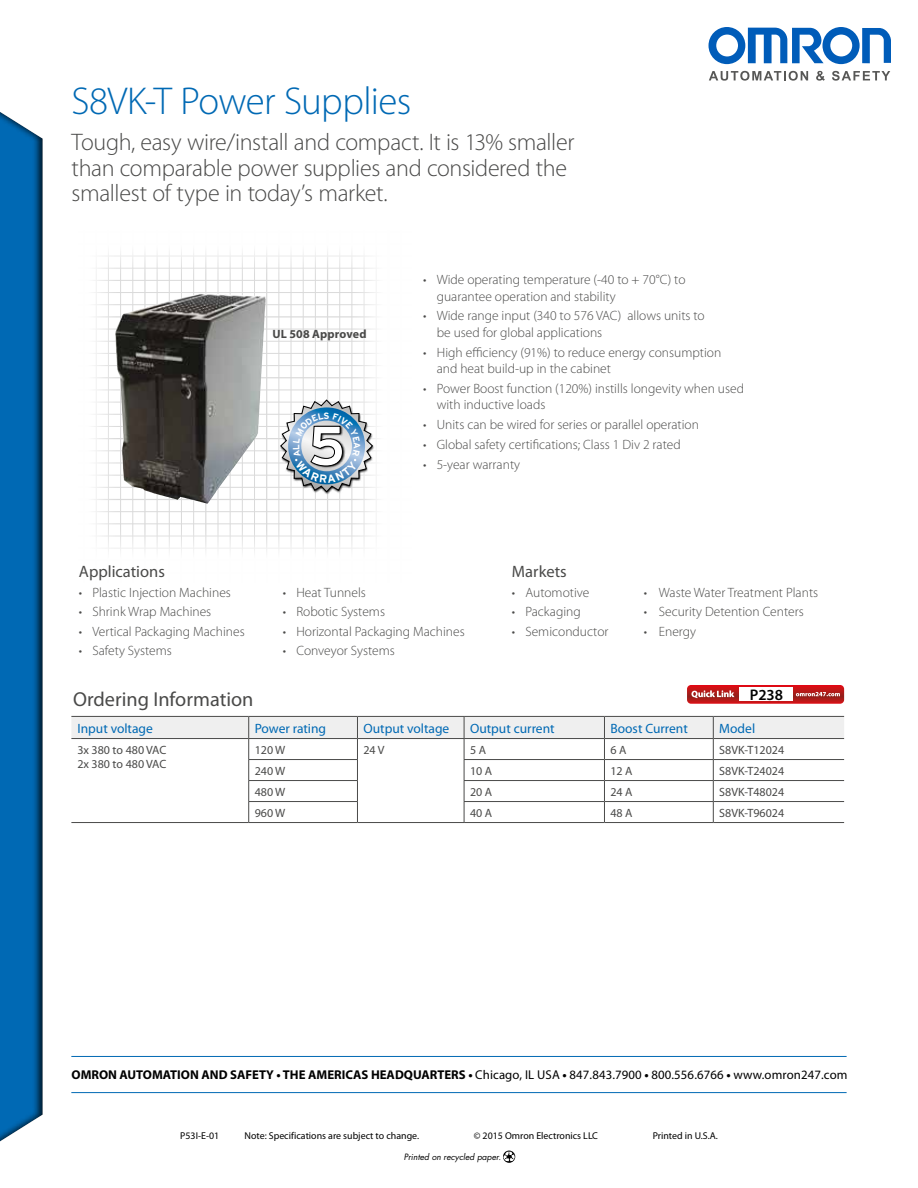
<style>
.page{position:relative;width:918px;height:1188px;background:#fff}
.page>*{position:absolute;margin:0;border:0;box-sizing:border-box;transform-origin:0 0}
.t1{font:700 55.8px "Interstate";color:#fff}
.t2{font:300 39px "Myriad Pro";letter-spacing:-.02em;color:#0069b4}
.t3{font:300 24px/25.5px "Myriad Pro";letter-spacing:-.015em;color:#4a4a49}
.t4{font:20.25px "Myriad Pro";color:#4a4a49}
.t5{font:16.5px "Myriad Pro";color:#4a4a49}
.t6{font:600 15.45px "Myriad Pro";color:#000}
.t7{font:300 13.5px/16.5px "Myriad Pro";color:#4a4a49}
.t8{font:13.5px "Myriad Pro";color:#0069b4}
.t9{font:12.75px "Myriad Pro";letter-spacing:.01em;color:#000}
.t10{font:12px/14.4px "Myriad Pro";color:#4a4a49}
.t11{font:700 12px "Myriad Pro";letter-spacing:.015em;color:#4a4a49}
.t12{font:9.9px "Myriad Pro";color:#000}
.t13{font:italic 8.55px "Futura";color:#000}
.s1{font-weight:700}
</style>
<div class="page">
<hr style="left:71px;top:1092px;width:776px;height:1px;background:#0069b4">
<svg style="left:503px;top:1151px;width:12px;height:12px"></svg>
<svg style="left:503px;top:1152px;width:12px;height:9px"></svg>
<hr style="left:71px;top:1056px;width:776px;height:1px;background:#0069b4">
<div style="left:0;top:102px;width:43px;height:1050px;background:#000;opacity:.75"></div>
<hr style="left:266px;top:230px;width:1px;height:353px;background:#dadada">
<hr style="left:279px;top:230px;width:1px;height:353px;background:#dadada">
<hr style="left:291px;top:230px;width:1px;height:353px;background:#dadada">
<hr style="left:303px;top:230px;width:1px;height:353px;background:#dadada">
<hr style="left:315px;top:230px;width:1px;height:353px;background:#dadada">
<hr style="left:425px;top:230px;width:1px;height:353px;background:#dadada">
<hr style="left:437px;top:230px;width:1px;height:353px;background:#dadada">
<hr style="left:461px;top:230px;width:1px;height:353px;background:#dadada">
<hr style="left:473px;top:230px;width:1px;height:353px;background:#dadada">
<hr style="left:486px;top:230px;width:1px;height:353px;background:#dadada">
<hr style="left:498px;top:230px;width:1px;height:353px;background:#dadada">
<hr style="left:78px;top:487px;width:333px;height:1px;background:#dadada">
<hr style="left:78px;top:475px;width:333px;height:1px;background:#dadada">
<hr style="left:78px;top:463px;width:333px;height:1px;background:#dadada">
<hr style="left:78px;top:451px;width:333px;height:1px;background:#dadada">
<hr style="left:78px;top:438px;width:333px;height:1px;background:#dadada">
<hr style="left:78px;top:426px;width:333px;height:1px;background:#dadada">
<hr style="left:78px;top:414px;width:333px;height:1px;background:#dadada">
<hr style="left:78px;top:597px;width:333px;height:1px;background:#dadada">
<hr style="left:78px;top:402px;width:333px;height:1px;background:#dadada">
<hr style="left:78px;top:390px;width:333px;height:1px;background:#dadada">
<hr style="left:78px;top:377px;width:333px;height:1px;background:#dadada">
<hr style="left:78px;top:365px;width:333px;height:1px;background:#dadada">
<hr style="left:78px;top:353px;width:333px;height:1px;background:#dadada">
<hr style="left:78px;top:341px;width:333px;height:1px;background:#dadada">
<hr style="left:78px;top:329px;width:333px;height:1px;background:#dadada">
<hr style="left:78px;top:316px;width:333px;height:1px;background:#dadada">
<div style="left:56px;top:494px;width:375px;height:95px;background:#fff"></div>
<div style="left:71px;top:213px;width:369px;height:95px;background:#fff"></div>
<div style="left:56px;top:216px;width:95px;height:398px;background:#fff"></div>
<div style="left:317px;top:216px;width:99px;height:392px;background:#fff"></div>
<svg style="left:709px;top:27px;width:182px;height:37px"></svg>
<svg style="left:709px;top:71px;width:99px;height:10px"></svg>
<svg style="left:816px;top:71px;width:9px;height:10px"></svg>
<svg style="left:832px;top:71px;width:58px;height:10px"></svg>
<svg style="left:687px;top:685px;width:157px;height:19px"></svg>
<img style="left:274px;top:393px;width:103px;height:106px">
<img style="left:287px;top:397px;width:81px;height:102px">
<svg style="left:116px;top:295px;width:149px;height:207px;background:#797875"></svg>
<img style="left:115px;top:293px;width:85px;height:54px">
<hr style="left:357px;top:822px;width:107px;height:1px;background:#4a4a49">
<hr style="left:249px;top:822px;width:108px;height:1px;background:#4a4a49">
<hr style="left:464px;top:822px;width:140px;height:1px;background:#4a4a49">
<hr style="left:604px;top:822px;width:109px;height:1px;background:#4a4a49">
<hr style="left:713px;top:822px;width:131px;height:1px;background:#4a4a49">
<svg style="left:71px;top:716px;width:773px;height:106px"></svg>
<hr style="left:71px;top:822px;width:178px;height:1px;background:#4a4a49">
<svg style="left:280px;top:400px;width:93px;height:92px"></svg>
<h2 class="t2" style="left:72px;top:80px;width:341px">S8VK-T Power Supplies</h2>
<h3 class="t3" style="left:72px;top:130px;width:504px">Tough, easy wire/install and compact. It is 13% smaller than comparable power supplies and considered the smallest of type in today’s market.</h3>
<p class="t11" style="left:273px;top:327px;width:96px">UL 508 Approved</p>
<h1 class="t1" style="left:308px;top:415px;width:39px">5</h1>
<p class="t7" style="left:437px;top:272px;width:250px;text-indent:-14px">• Wide operating temperature (-40 to + 70°C) to guarantee operation and stability</p>
<p class="t7" style="left:437px;top:308px;width:270px;text-indent:-14px">• Wide range input (340 to 576 VAC) allows units to be used for global applications</p>
<p class="t7" style="left:437px;top:344px;width:286px;text-indent:-14px">• High efficiency (91%) to reduce energy consumption and heat build-up in the cabinet</p>
<p class="t7" style="left:437px;top:380px;width:309px;text-indent:-14px">• Power Boost function (120%) instills longevity when used with inductive loads</p>
<p class="t7" style="left:423px;top:417px;width:277px">• Units can be wired for series or parallel operation</p>
<p class="t7" style="left:423px;top:436px;width:259px">• Global safety certifications; Class 1 Div 2 rated</p>
<p class="t7" style="left:423px;top:456px;width:99px">• 5-year warranty</p>
<p class="t5" style="left:79px;top:562px;width:87px">Applications</p>
<p class="t5" style="left:512px;top:562px;width:56px">Markets</p>
<p class="t7" style="left:79px;top:584px;width:154px">• Plastic Injection Machines</p>
<p class="t7" style="left:283px;top:584px;width:85px">• Heat Tunnels</p>
<p class="t7" style="left:79px;top:604px;width:134px">• Shrink Wrap Machines</p>
<p class="t7" style="left:283px;top:604px;width:104px">• Robotic Systems</p>
<p class="t7" style="left:79px;top:623px;width:167px">• Vertical Packaging Machines</p>
<p class="t7" style="left:283px;top:623px;width:183px">• Horizontal Packaging Machines</p>
<p class="t7" style="left:79px;top:643px;width:94px">• Safety Systems</p>
<p class="t7" style="left:283px;top:643px;width:113px">• Conveyor Systems</p>
<p class="t7" style="left:512px;top:584px;width:79px">• Automotive</p>
<p class="t7" style="left:644px;top:584px;width:176px">• Waste Water Treatment Plants</p>
<p class="t7" style="left:512px;top:604px;width:70px">• Packaging</p>
<p class="t7" style="left:644px;top:604px;width:161px">• Security Detention Centers</p>
<p class="t7" style="left:512px;top:623px;width:98px">• Semiconductor</p>
<p class="t7" style="left:644px;top:623px;width:54px">• Energy</p>
<h3 class="t4" style="left:73px;top:688px;width:182px">Ordering Information</h3>
<p class="t6" style="left:750px;top:686px;width:35px">P238</p>
<p class="t8" style="left:77px;top:721px;width:77px">Input voltage</p>
<p class="t8" style="left:255px;top:721px;width:73px">Power rating</p>
<p class="t8" style="left:363px;top:721px;width:87px">Output voltage</p>
<p class="t8" style="left:470px;top:721px;width:86px">Output current</p>
<p class="t8" style="left:610px;top:721px;width:79px">Boost Current</p>
<p class="t8" style="left:719px;top:721px;width:37px">Model</p>
<p class="t10" style="left:77px;top:743px;width:91px">3x 380 to 480 VAC<br>2x 380 to 480 VAC</p>
<p class="t10" style="left:255px;top:743px;width:32px">120 W</p>
<p class="t10" style="left:363px;top:743px;width:23px">24 V</p>
<p class="t10" style="left:470px;top:743px;width:18px">5 A</p>
<p class="t10" style="left:610px;top:743px;width:18px">6 A</p>
<p class="t10" style="left:719px;top:743px;width:66px">S8VK-T12024</p>
<p class="t10" style="left:255px;top:764px;width:32px">240 W</p>
<p class="t10" style="left:470px;top:764px;width:24px">10 A</p>
<p class="t10" style="left:610px;top:764px;width:24px">12 A</p>
<p class="t10" style="left:719px;top:764px;width:66px">S8VK-T24024</p>
<p class="t10" style="left:255px;top:785px;width:32px">480 W</p>
<p class="t10" style="left:470px;top:785px;width:24px">20 A</p>
<p class="t10" style="left:610px;top:785px;width:24px">24 A</p>
<p class="t10" style="left:719px;top:785px;width:66px">S8VK-T48024</p>
<p class="t10" style="left:255px;top:806px;width:32px">960 W</p>
<p class="t10" style="left:470px;top:806px;width:24px">40 A</p>
<p class="t10" style="left:610px;top:806px;width:24px">48 A</p>
<p class="t10" style="left:719px;top:806px;width:66px">S8VK-T96024</p>
<p class="t9" style="left:72px;top:1068px;width:778px"><span class="s1">OMRON AUTOMATION AND SAFETY • THE AMERICAS HEADQUARTERS •</span> Chicago, IL USA <span class="s1">•</span> 847.843.7900 <span class="s1">•</span> 800.556.6766 <span class="s1">•</span> www.omron247.com</p>
<p class="t12" style="left:180px;top:1131px;width:40px">P53I-E-01</p>
<p class="t12" style="left:245px;top:1131px;width:176px">Note: Specifications are subject to change.</p>
<p class="t12" style="left:474px;top:1131px;width:126px">© 2015 Omron Electronics LLC</p>
<p class="t12" style="left:653px;top:1131px;width:67px">Printed in U.S.A.</p>
<p class="t13" style="left:404px;top:1151px;width:99px">Printed on recycled paper.</p>
</div>
